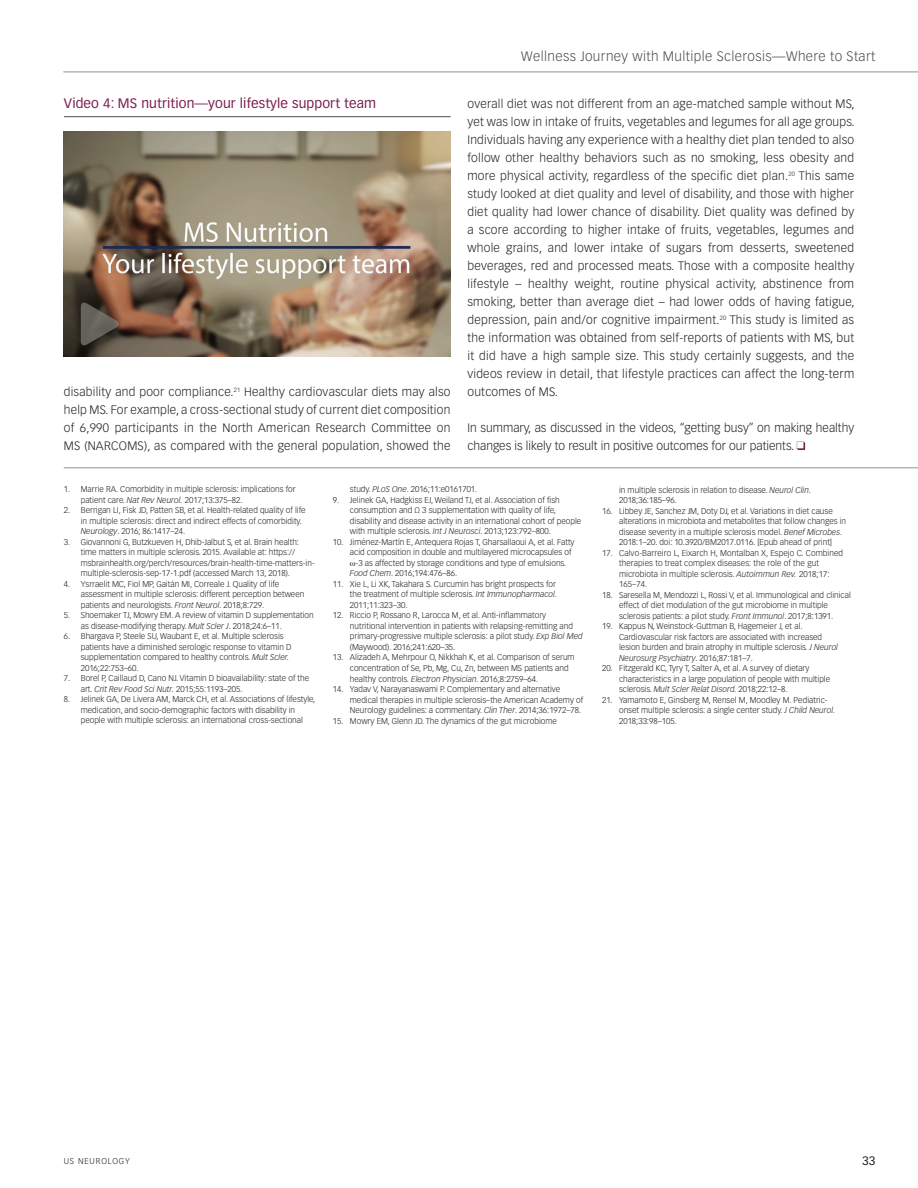
<style>
.page{position:relative;width:918px;height:1188px;background:#fff}
.page>*{position:absolute;margin:0;border:0;box-sizing:border-box;transform-origin:0 0}
.t1{font:300 13.5px "Vectora LT Std";letter-spacing:.03em;color:#4b4c4d}
.t2{font:13.5px "Vectora LT Std";letter-spacing:.01em;color:#7b1f4f}
.t3{font:300 12px/18px "Vectora LT Std";color:#231f20;text-align:justify}
.t4{font:12px "Vectora LT Std";color:#231f20}
.t5{font:300 8.25px/10.5px "Vectora LT Std";color:#231f20}
.t6{font:300 8.25px "Vectora LT Std";letter-spacing:.1em;color:#231f20}
.s1{font-style:italic}
</style>
<div class="page">
<hr style="left:63px;top:72px;width:855px;height:1px;background:#231f20">
<svg style="left:797px;top:442px;width:8px;height:8px"></svg>
<hr style="left:64px;top:468px;width:854px;height:1px;background:#231f20">
<hr style="left:64px;top:116px;width:387px;height:1px;background:#4b4c4d">
<img style="left:64px;top:132px;width:386px;height:225px">
<svg style="left:81px;top:301px;width:39px;height:46px;background:#5b5146"></svg>
<h1 class="t2" style="left:64px;top:95px;width:314px">Video 4: MS nutrition—your lifestyle support team</h1>
<p class="t3" style="left:64px;top:383px;width:388px">disability and poor compliance.<sup>21</sup> Healthy cardiovascular diets may also help MS. For example, a cross-sectional study of current diet composition of 6,990 participants in the North American Research Committee on MS (NARCOMS), as compared with the general population, showed the</p>
<h1 class="t1" style="left:521px;top:48px;width:356px">Wellness Journey with Multiple Sclerosis—Where to Start</h1>
<p class="t3" style="left:468px;top:95px;width:389px">overall diet was not different from an age-matched sample without MS, yet was low in intake of fruits, vegetables and legumes for all age groups.<br>Individuals having any experience with a healthy diet plan tended to also follow other healthy behaviors such as no smoking, less obesity and more physical activity, regardless of the specific diet plan.<sup>20</sup> This same study looked at diet quality and level of disability, and those with higher diet quality had lower chance of disability. Diet quality was defined by a score according to higher intake of fruits, vegetables, legumes and whole grains, and lower intake of sugars from desserts, sweetened beverages, red and processed meats. Those with a composite healthy lifestyle – healthy weight, routine physical activity, abstinence from smoking, better than average diet – had lower odds of having fatigue, depression, pain and/or cognitive impairment.<sup>20</sup> This study is limited as the information was obtained from self-reports of patients with MS, but it did have a high sample size. This study certainly suggests, and the videos review in detail, that lifestyle practices can affect the long-term outcomes of MS.</p>
<h2 class="t3" style="left:468px;top:419px;width:388px">In summary, as discussed in the videos, “getting busy” on making healthy changes is likely to result in positive outcomes for our patients.</h2>
<p class="t5" style="left:81px;top:484px;width:216px;text-indent:-17px">1. Marrie RA. Comorbidity in multiple sclerosis: implications for patient care. <span class="s1">Nat Rev Neurol.</span> 2017;13:375–82.</p>
<p class="t5" style="left:81px;top:505px;width:226px;text-indent:-17px">2. Berrigan LI, Fisk JD, Patten SB, et al. Health-related quality of life in multiple sclerosis: direct and indirect effects of comorbidity.<br><span class="s1">Neurology</span>. 2016; 86:1417–24.</p>
<p class="t5" style="left:81px;top:537px;width:235px;text-indent:-17px">3. Giovannoni G, Butzkueven H, Dhib-Jalbut S, et al. Brain health: time matters in multiple sclerosis. 2015. Available at: https:// msbrainhealth.org/perch/resources/brain-health-time-matters-in&shy;multiple-sclerosis-sep-17-1.pdf (accessed March 13, 2018).</p>
<p class="t5" style="left:81px;top:579px;width:225px;text-indent:-17px">4. Ysrraelit MC, Fiol MP, Gaitán MI, Correale J. Quality of life assessment in multiple sclerosis: different perception between patients and neurologists. <span class="s1">Front Neurol</span>. 2018;8:729.</p>
<p class="t5" style="left:81px;top:610px;width:234px;text-indent:-17px">5. Shoemaker TJ, Mowry EM. A review of vitamin D supplementation as disease-modifying therapy. <span class="s1">Mult Scler J</span>. 2018;24:6–11.</p>
<p class="t5" style="left:81px;top:631px;width:212px;text-indent:-17px">6. Bhargava P, Steele SU, Waubant E, et al. Multiple sclerosis patients have a diminished serologic response to vitamin D supplementation compared to healthy controls. <span class="s1">Mult Scler.<br></span>2016;22:753–60.</p>
<p class="t5" style="left:81px;top:673px;width:230px;text-indent:-17px">7. Borel P, Caillaud D, Cano NJ. Vitamin D bioavailability: state of the art. <span class="s1">Crit Rev Food Sci Nutr.</span> 2015;55:1193–205.</p>
<p class="t5" style="left:64px;top:694px;width:253px;text-align:center">8. Jelinek GA, De Livera AM, Marck CH, et al. Associations of lifestyle, medication, and socio-demographic factors with disability in<br>people with multiple sclerosis: an international cross-sectional</p>
<p class="t5" style="left:350px;top:484px;width:129px">study. <span class="s1">PLoS One</span>. 2016;11:e0161701.</p>
<p class="t5" style="left:350px;top:495px;width:233px;text-indent:-17px">9. Jelinek GA, Hadgkiss EJ, Weiland TJ, et al. Association of fish consumption and Ω 3 supplementation with quality of life, disability and disease activity in an international cohort of people with multiple sclerosis. <span class="s1">Int J Neurosci</span>. 2013;123:792–800.</p>
<p class="t5" style="left:333px;top:537px;width:243px">10. Jiménez-Martín E, Antequera Rojas T, Gharsallaoui A, et al. Fatty</p>
<p class="t5" style="left:350px;top:547px;width:223px">acid composition in double and multilayered microcapsules of</p>
<p class="t5" style="left:356px;top:558px;width:212px">-3 as affected by storage conditions and type of emulsions.</p>
<p class="t5" style="left:350px;top:568px;width:109px"><span class="s1">Food Chem</span>. 2016;194:476–86.</p>
<p class="t5" style="left:350px;top:579px;width:209px;text-indent:-17px">11. Xie L, Li XK, Takahara S. Curcumin has bright prospects for the treatment of multiple sclerosis. <span class="s1">Int Immunopharmacol</span>.<br>2011;11:323–30.</p>
<p class="t5" style="left:350px;top:610px;width:234px;text-indent:-17px">12. Riccio P, Rossano R, Larocca M, et al. Anti-inflammatory nutritional intervention in patients with relapsing-remitting and primary-progressive multiple sclerosis: a pilot study. <span class="s1">Exp Biol Med </span>(Maywood). 2016;241:620–35.</p>
<p class="t5" style="left:350px;top:652px;width:226px;text-indent:-17px">13. Alizadeh A, Mehrpour O, Nikkhah K, et al. Comparison of serum concentration of Se, Pb, Mg, Cu, Zn, between MS patients and healthy controls. <span class="s1">Electron Physician</span>. 2016;8:2759–64.</p>
<p class="t5" style="left:350px;top:684px;width:235px;text-indent:-17px">14. Yadav V, Narayanaswami P. Complementary and alternative medical therapies in multiple sclerosis–the American Academy of<br>Neurology guidelines: a commentary. <span class="s1">Clin Ther</span>. 2014;36:1972–78.</p>
<p class="t5" style="left:333px;top:715px;width:225px">15. Mowry EM, Glenn JD. The dynamics of the gut microbiome</p>
<p class="t5" style="left:619px;top:484px;width:193px">in multiple sclerosis in relation to disease. <span class="s1">Neurol Clin</span>.<br>2018;36:185–96.</p>
<p class="t5" style="left:619px;top:505px;width:229px;text-indent:-17px">16. Libbey JE, Sanchez JM, Doty DJ, et al. Variations in diet cause alterations in microbiota and metabolites that follow changes in disease severity in a multiple sclerosis model. <span class="s1">Benef Microbes</span>.<br>2018:1–20. doi: 10.3920/BM2017.0116. [Epub ahead of print]</p>
<p class="t5" style="left:619px;top:547px;width:226px;text-indent:-17px">17. Calvo-Barreiro L, Eixarch H, Montalban X, Espejo C. Combined therapies to treat complex diseases: the role of the gut microbiota in multiple sclerosis. <span class="s1">Autoimmun Rev.</span> 2018;17:<br>165–74.</p>
<p class="t5" style="left:619px;top:589px;width:233px;text-indent:-17px">18. Saresella M, Mendozzi L, Rossi V, et al. Immunological and clinical effect of diet modulation of the gut microbiome in multiple sclerosis patients: a pilot study. <span class="s1">Front Immunol</span>. 2017;8:1391.</p>
<p class="t5" style="left:619px;top:621px;width:221px;text-indent:-17px">19. Kappus N, Weinstock-Guttman B, Hagemeier J, et al.<br>Cardiovascular risk factors are associated with increased lesion burden and brain atrophy in multiple sclerosis. <span class="s1">J Neurol Neurosurg Psychiatry</span>. 2016;87:181–7.</p>
<p class="t5" style="left:619px;top:663px;width:213px;text-indent:-17px">20. Fitzgerald KC, Tyry T, Salter A, et al. A survey of dietary characteristics in a large population of people with multiple sclerosis. <span class="s1">Mult Scler Relat Disord.</span> 2018;22:12–8.</p>
<p class="t5" style="left:619px;top:694px;width:218px;text-indent:-17px">21. Yamamoto E, Ginsberg M, Rensel M, Moodley M. Pediatric&shy;onset multiple sclerosis: a single center study. <span class="s1">J Child Neurol.<br></span>2018;33:98–105.</p>
<p class="t6" style="left:64px;top:1156px;width:68px">US NEUROLOGY</p>
<h2 class="t4" style="left:862px;top:1154px;width:15px">33</h2>
</div>
